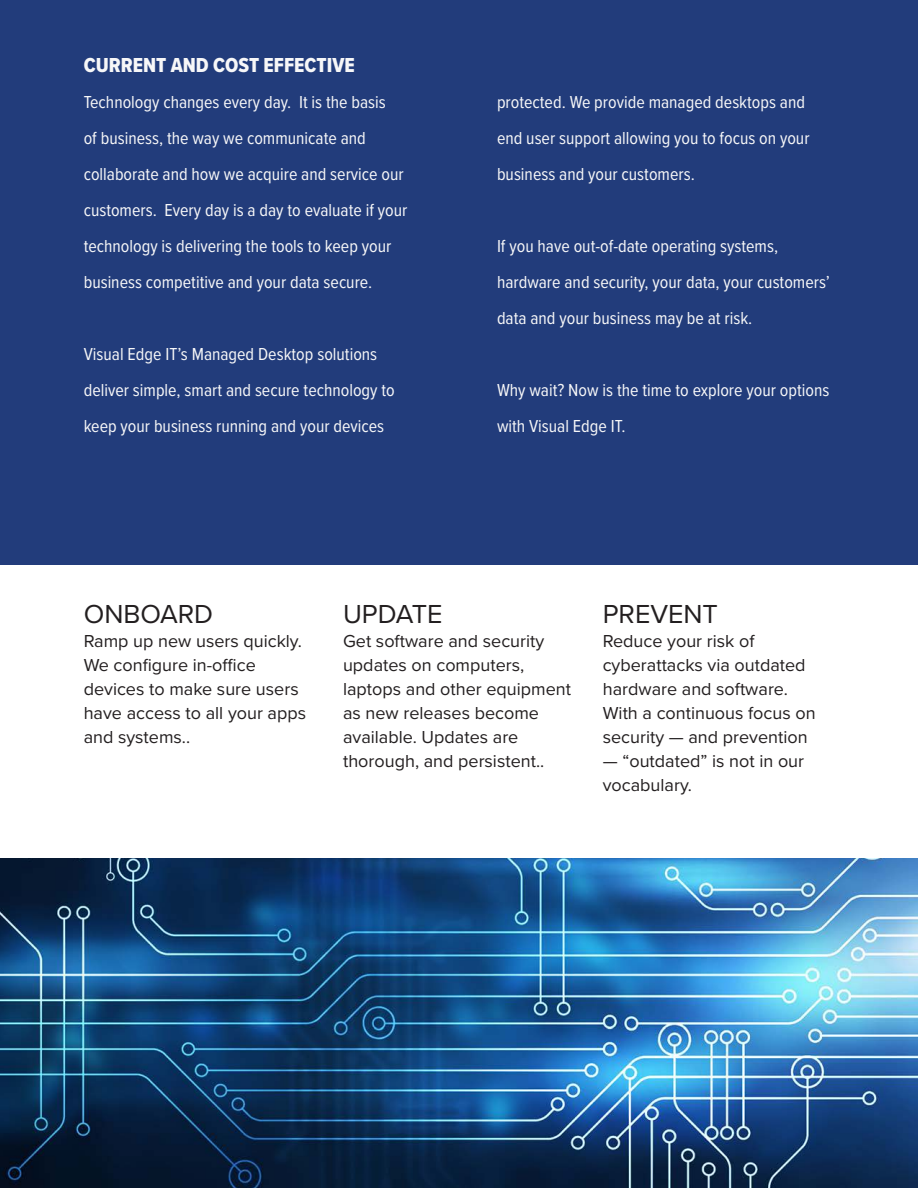
<style>
.page{position:relative;width:918px;height:1188px;background:#fff}
.page>*{position:absolute;margin:0;border:0;box-sizing:border-box;transform-origin:0 0}
.Content{font:27px "Proxima Nova";color:#231f20}
.Normal_text{font:21px "Proxima Nova Cond Extrabld";color:#f7f7f8}
.Normal_text-2{font:18px/36px "Proxima Nova Cond";color:#f7f7f8}
.Content-2{font:18px/24px "Proxima Nova";color:#231f20}
</style>
<div class="page">
<div style="left:0;top:0;width:918px;height:565px;background:#223c7b"></div>
<img style="left:0;top:858px;width:918px;height:330px">
<p class="Normal_text" style="left:84px;top:50px;width:273px">CURRENT AND COST EFFECTIVE</p>
<p class="Normal_text-2" style="left:84px;top:83px;width:325px">Technology changes every day. It is the basis<br>of business, the way we communicate and collaborate and how we acquire and service our customers. Every day is a day to evaluate if your technology is delivering the tools to keep your business competitive and your data secure.</p>
<p class="Normal_text-2" style="left:84px;top:335px;width:313px">Visual Edge IT’s Managed Desktop solutions deliver simple, smart and secure technology to keep your business running and your devices</p>
<p class="Normal_text-2" style="left:497px;top:83px;width:314px">protected. We provide managed desktops and end user support allowing you to focus on your business and your customers.</p>
<p class="Normal_text-2" style="left:497px;top:227px;width:334px">If you have out-of-date operating systems, hardware and security, your data, your customers’ data and your business may be at risk.</p>
<p class="Normal_text-2" style="left:497px;top:371px;width:334px">Why wait? Now is the time to explore your options with Visual Edge IT.</p>
<p class="Content" style="left:84px;top:594px;width:131px">ONBOARD</p>
<p class="Content-2" style="left:84px;top:628px;width:224px">Ramp up new users quickly.<br>We configure in-office devices to make sure users have access to all your apps and systems..</p>
<p class="Content" style="left:343px;top:594px;width:101px">UPDATE</p>
<p class="Content-2" style="left:343px;top:628px;width:230px">Get software and security updates on computers, laptops and other equipment as new releases become available. Updates are thorough, and persistent..</p>
<p class="Content" style="left:603px;top:594px;width:117px">PREVENT</p>
<p class="Content-2" style="left:603px;top:628px;width:214px">Reduce your risk of cyberattacks via outdated hardware and software.<br>With a continuous focus on security — and prevention</p>
<p class="Content-2" style="left:603px;top:748px;width:203px">— “outdated” is not in our vocabulary.</p>
</div>
